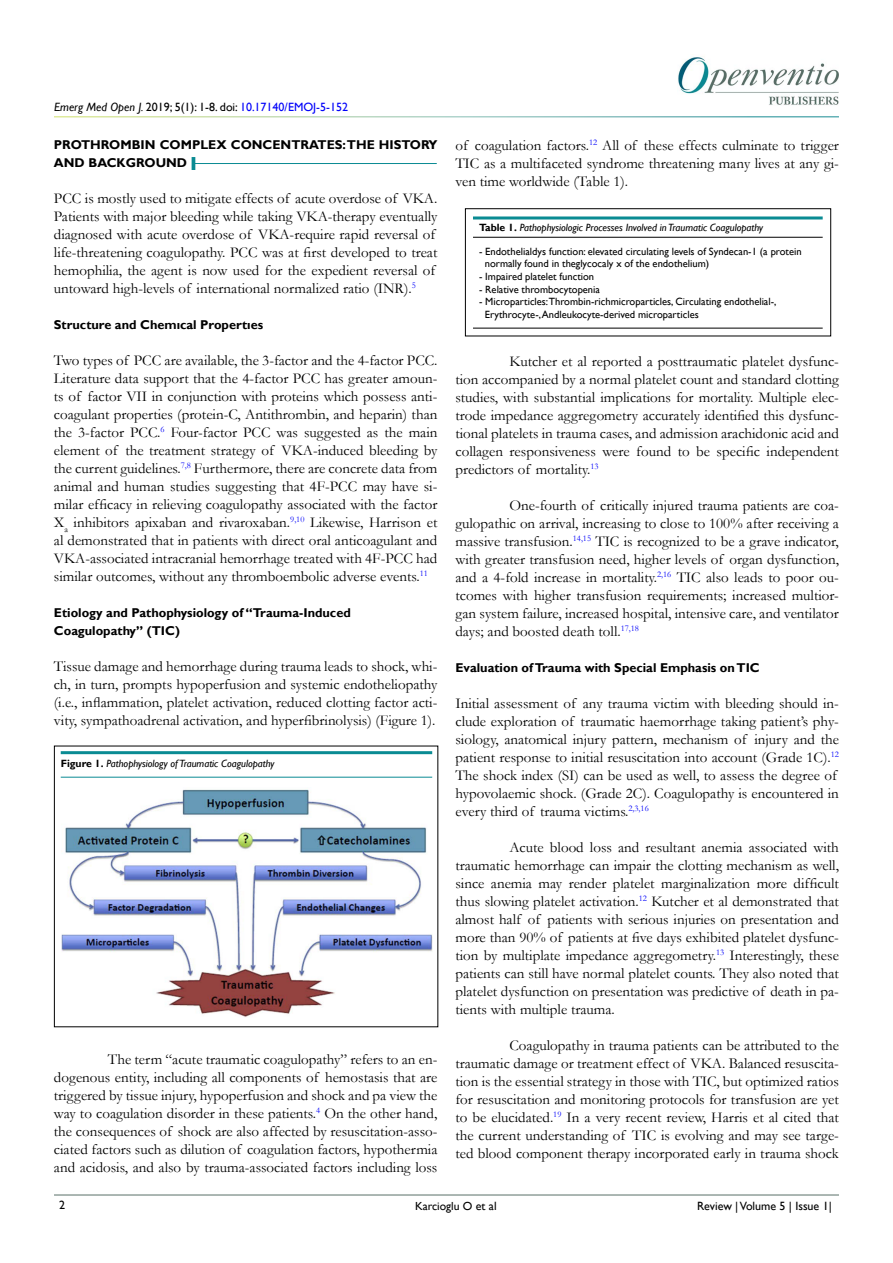
<style>
.page{position:relative;width:893px;height:1263px;background:#fff}
.page>*{position:absolute;margin:0;border:0;box-sizing:border-box;transform-origin:0 0}
.t1{font:15px/18px "Garamond";color:#000;text-align:justify}
.t2{font:700 12.75px/18px "Gill Sans";color:#000}
.t3{font:12px "Gill Sans";color:#0000fa}
.t4{font:12px "Gill Sans";color:#000}
.t5{font:11.7px "Gill Sans";color:#000}
.t6{font:10.5px/12.6px "Gill Sans";color:#000}
.t7{font:italic 10.5px "Gill Sans";color:#000}
.s1{font-style:italic;color:#000}
.s2{color:#000}
.s3{font-weight:700;font-style:normal}
.s4{font-size:12px}
</style>
<div class="page">
<img style="left:678px;top:57px;width:161px;height:48px">
<hr style="left:54px;top:1194px;width:785px;height:1px;background:#597068">
<hr style="left:195px;top:163px;width:242px;height:1px;background:#0a8b93">
<svg style="left:192px;top:157px;width:3px;height:13px"></svg>
<hr style="left:61px;top:751px;width:371px;height:3px;background:#0a8b93">
<img style="left:61px;top:789px;width:371px;height:228px">
<hr style="left:61px;top:777px;width:371px;height:1px;background:#0a8b93">
<hr style="left:473px;top:237px;width:350px;height:1px;background:#000">
<hr style="left:473px;top:328px;width:350px;height:1px;background:#000">
<hr style="left:473px;top:216px;width:350px;height:3px;background:#0a8b93">
<div style="left:465px;top:208px;width:366px;height:128px;border:1px solid #000"></div>
<p class="t3" style="left:54px;top:100px;width:295px"><span class="s1">Emerg Med Open J.</span> <span class="s2">2019; 5(1): 1-8. doi:</span> 10.17140/EMOJ-5-152</p>
<p class="t2" style="left:54px;top:136px;width:385px">PROTHROMBIN COMPLEX CONCENTRATES: THE HISTORY<br>AND BACKGROUND</p>
<p class="t1" style="left:54px;top:188px;width:385px;text-align:left">PCC is mostly used to mitigate effects of acute overdose of VKA.<br>Patients with major bleeding while taking VKA-therapy eventually diagnosed with acute overdose of VKA-require rapid reversal of life-threatening coagulopathy. PCC was at first developed to treat hemophilia, the agent is now used for the expedient reversal of untoward high-levels of international normalized ratio (INR).<sup>5</sup></p>
<p class="t2" style="left:54px;top:316px;width:211px">Structure and Chemıcal Propertıes</p>
<p class="t1" style="left:54px;top:350px;width:385px">Two types of PCC are available, the 3-factor and the 4-factor PCC.<br>Literature data support that the 4-factor PCC has greater amoun&shy;ts of factor VII in conjunction with proteins which possess anti&shy;coagulant properties (protein-C, Antithrombin, and heparin) than the 3-factor PCC.<sup>6</sup> Four-factor PCC was suggested as the main element of the treatment strategy of VKA-induced bleeding by the current guidelines.<sup>7,8</sup> Furthermore, there are concrete data from animal and human studies suggesting that 4F-PCC may have si&shy;milar efficacy in relieving coagulopathy associated with the factor X<sub>a</sub> inhibitors apixaban and rivaroxaban.<sup>9,10</sup> Likewise, Harrison et al demonstrated that in patients with direct oral anticoagulant and VKA-associated intracranial hemorrhage treated with 4F-PCC had similar outcomes, without any thromboembolic adverse events.<sup>11</sup></p>
<p class="t2" style="left:54px;top:604px;width:298px">Etiology and Pathophysiology of “Trauma-Induced<br>Coagulopathy” (TIC)</p>
<p class="t1" style="left:54px;top:656px;width:385px">Tissue damage and hemorrhage during trauma leads to shock, whi&shy;ch, in turn, prompts hypoperfusion and systemic endotheliopathy (i.e., inflammation, platelet activation, reduced clotting factor acti&shy;vity, sympathoadrenal activation, and hyperfibrinolysis) (Figure 1).</p>
<p class="t7" style="left:61px;top:758px;width:215px"><span class="s3">Figure 1.</span> Pathophysiology of Traumatic Coagulopathy</p>
<p class="t1" style="left:54px;top:1049px;width:385px;text-indent:54px">The term “acute traumatic coagulopathy” refers to an en&shy;dogenous entity, including all components of hemostasis that are triggered by tissue injury, hypoperfusion and shock and pa view the way to coagulation disorder in these patients.<sup>4</sup> On the other hand, the consequences of shock are also affected by resuscitation-asso&shy;ciated factors such as dilution of coagulation factors, hypothermia and acidosis, and also by trauma-associated factors including loss</p>
<p class="t1" style="left:455px;top:135px;width:385px">of coagulation factors.<sup>12</sup> All of these effects culminate to trigger TIC as a multifaceted syndrome threatening many lives at any gi&shy;ven time worldwide (Table 1).</p>
<p class="t7" style="left:479px;top:222px;width:286px"><span class="s3">Table 1.</span> Pathophysiologic Processes Involved in Traumatic Coagulopathy</p>
<p class="t6" style="left:485px;top:245px;width:318px;text-indent:-6px">- Endothelialdys function: elevated circulating levels of Syndecan-1 (a protein normally found in theglycocaly x of the endothelium)</p>
<p class="t6" style="left:479px;top:270px;width:117px">- Impaired platelet function</p>
<p class="t6" style="left:479px;top:283px;width:122px">- Relative thrombocytopenia</p>
<p class="t6" style="left:485px;top:296px;width:293px;text-indent:-6px">- Microparticles:Thrombin-richmicroparticles, Circulating endothelial-,<br>Erythrocyte-, Andleukocyte-derived microparticles</p>
<p class="t1" style="left:455px;top:351px;width:385px;text-indent:54px">Kutcher et al reported a posttraumatic platelet dysfunc&shy;tion accompanied by a normal platelet count and standard clotting studies, with substantial implications for mortality. Multiple elec&shy;trode impedance aggregometry accurately identified this dysfunc&shy;tional platelets in trauma cases, and admission arachidonic acid and collagen responsiveness were found to be specific independent predictors of mortality.<sup>13</sup></p>
<p class="t1" style="left:455px;top:495px;width:385px;text-indent:54px">One-fourth of critically injured trauma patients are coa&shy;gulopathic on arrival, increasing to close to 100% after receiving a massive transfusion.<sup>14,15</sup> TIC is recognized to be a grave indicator, with greater transfusion need, higher levels of organ dysfunction, and a 4-fold increase in mortality.<sup>2,16</sup> TIC also leads to poor ou&shy;tcomes with higher transfusion requirements; increased multior&shy;gan system failure, increased hospital, intensive care, and ventilator days; and boosted death toll.<sup>17,18</sup></p>
<p class="t2" style="left:455px;top:659px;width:306px">Evaluation of Trauma with Special Emphasis on TIC</p>
<p class="t1" style="left:455px;top:693px;width:385px;text-align:left">Initial assessment of any trauma victim with bleeding should in&shy;clude exploration of traumatic haemorrhage taking patient’s phy&shy;siology, anatomical injury pattern, mechanism of injury and the patient response to initial resuscitation into account (Grade 1C).<sup>12<br></sup>The shock index (SI) can be used as well, to assess the degree of hypovolaemic shock. (Grade 2C). Coagulopathy is encountered in every third of trauma victims.<sup>2,3,16</sup></p>
<p class="t1" style="left:455px;top:837px;width:385px;text-indent:54px">Acute blood loss and resultant anemia associated with traumatic hemorrhage can impair the clotting mechanism as well, since anemia may render platelet marginalization more difficult thus slowing platelet activation.<sup>12</sup> Kutcher et al demonstrated that almost half of patients with serious injuries on presentation and more than 90% of patients at five days exhibited platelet dysfunc&shy;tion by multiplate impedance aggregometry.<sup>13</sup> Interestingly, these patients can still have normal platelet counts. They also noted that platelet dysfunction on presentation was predictive of death in pa&shy;tients with multiple trauma.</p>
<p class="t1" style="left:455px;top:1035px;width:385px;text-indent:54px">Coagulopathy in trauma patients can be attributed to the traumatic damage or treatment effect of VKA. Balanced resuscita&shy;tion is the essential strategy in those with TIC, but optimized ratios for resuscitation and monitoring protocols for transfusion are yet to be elucidated.<sup>19</sup> In a very recent review, Harris et al cited that the current understanding of TIC is evolving and may see targe&shy;ted blood component therapy incorporated early in trauma shock</p>
<p class="t4" style="left:59px;top:1198px;width:7px">2</p>
<p class="t5" style="left:415px;top:1199px;width:83px">Karcioglu O <span class="s4">et al</span></p>
<p class="t4" style="left:697px;top:1199px;width:136px">Review | Volume 5 | Issue 1|</p>
</div>
